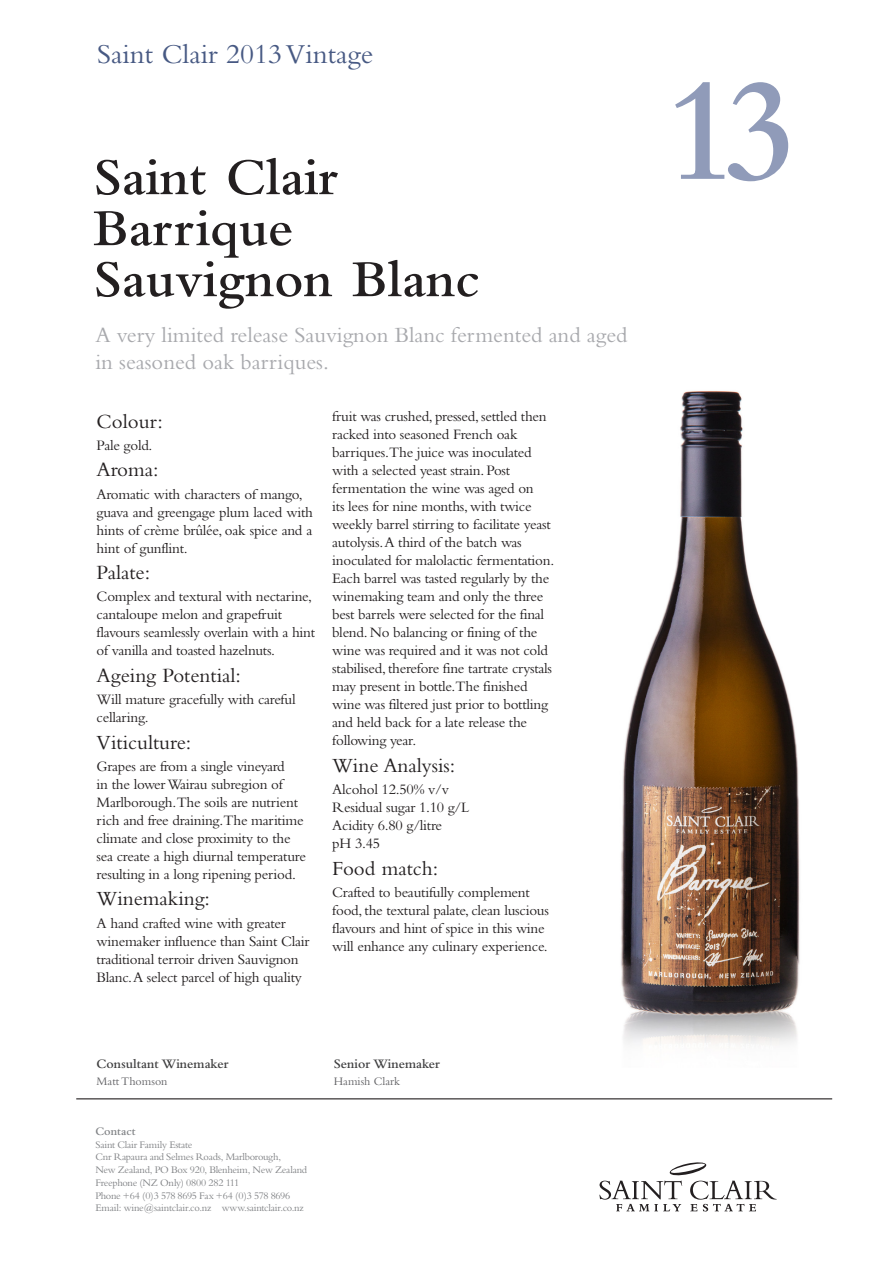
<style>
.page{position:relative;width:893px;height:1263px;background:#fff}
.page>*{position:absolute;margin:0;border:0;box-sizing:border-box;transform-origin:0 0}
.t1{font:600 151.5px "Bembo";color:#909bb9}
.Main_head{font:600 54px/51px "Bembo";color:#231f20}
.t2{font:28.5px "Bembo";color:#475983}
.t3{font:22.5px/27px "Bembo";color:#a8a9ad}
.sub_heads{font:21px "Bembo";color:#231f20}
.sub_heads-2{font:15px/18px "Bembo";letter-spacing:-.015em;color:#231f20}
.t4{font:600 13.5px "Bembo";color:#3e3e3f}
.t5{font:12px "Bembo";color:#636366}
.Body_copy{font:600 12px "Bembo";color:#808285}
.Body_copy-2{font:10.5px/12.8px "Bembo";letter-spacing:-.025em;color:#808285}
</style>
<div class="page">
<img style="left:621px;top:391px;width:179px;height:654px">
<hr style="left:76px;top:1098px;width:756px;height:1px;background:#231f20">
<svg style="left:599px;top:1162px;width:178px;height:49px"></svg>
<p class="t2" style="left:97px;top:38px;width:277px">Saint Clair 2013 Vintage</p>
<p class="Main_head" style="left:94px;top:152px;width:246px">Saint Clair</p>
<p class="Main_head" style="left:94px;top:203px;width:387px">Barrique<br>Sauvignon Blanc</p>
<p class="t3" style="left:95px;top:321px;width:533px">A very limited release Sauvignon Blanc fermented and aged in seasoned oak barriques.</p>
<p class="sub_heads" style="left:97px;top:409px;width:68px">Colour:</p>
<p class="sub_heads-2" style="left:97px;top:436px;width:57px">Pale gold.</p>
<p class="sub_heads" style="left:97px;top:457px;width:63px">Aroma:</p>
<p class="sub_heads-2" style="left:97px;top:485px;width:218px">Aromatic with characters of mango, guava and greengage plum laced with hints of crème brûlée, oak spice and a hint of gunflint.</p>
<p class="sub_heads" style="left:97px;top:560px;width:55px">Palate:</p>
<p class="sub_heads-2" style="left:97px;top:587px;width:220px">Complex and textural with nectarine, cantaloupe melon and grapefruit flavours seamlessly overlain with a hint of vanilla and toasted hazelnuts.</p>
<p class="sub_heads" style="left:97px;top:663px;width:146px">Ageing Potential:</p>
<p class="sub_heads-2" style="left:97px;top:690px;width:200px">Will mature gracefully with careful cellaring.</p>
<p class="sub_heads" style="left:97px;top:730px;width:96px">Viticulture:</p>
<p class="sub_heads-2" style="left:97px;top:757px;width:211px">Grapes are from a single vineyard<br>in the lower Wairau subregion of Marlborough.The soils are nutrient rich and free draining.The maritime climate and close proximity to the sea create a high diurnal temperature resulting in a long ripening period.</p>
<p class="sub_heads" style="left:97px;top:886px;width:115px">Winemaking:</p>
<p class="sub_heads-2" style="left:97px;top:914px;width:214px">A hand crafted wine with greater winemaker influence than Saint Clair traditional terroir driven Sauvignon Blanc. A select parcel of high quality</p>
<p class="sub_heads-2" style="left:332px;top:407px;width:223px">fruit was crushed, pressed, settled then racked into seasoned French oak barriques.The juice was inoculated with a selected yeast strain. Post fermentation the wine was aged on<br>its lees for nine months, with twice weekly barrel stirring to facilitate yeast autolysis. A third of the batch was inoculated for malolactic fermentation.<br>Each barrel was tasted regularly by the winemaking team and only the three best barrels were selected for the final blend. No balancing or fining of the wine was required and it was not cold stabilised, therefore fine tartrate crystals may present in bottle.The finished wine was filtered just prior to bottling and held back for a late release the following year.</p>
<p class="sub_heads" style="left:332px;top:753px;width:124px">Wine Analysis:</p>
<p class="sub_heads-2" style="left:332px;top:780px;width:118px">Alcohol 12.50% v/v</p>
<p class="sub_heads-2" style="left:332px;top:798px;width:139px">Residual sugar 1.10 g/L</p>
<p class="sub_heads-2" style="left:332px;top:816px;width:111px">Acidity 6.80 g/litre</p>
<p class="sub_heads-2" style="left:332px;top:834px;width:49px">pH 3.45</p>
<p class="sub_heads" style="left:332px;top:856px;width:107px">Food match:</p>
<p class="sub_heads-2" style="left:332px;top:883px;width:218px">Crafted to beautifully complement food, the textural palate, clean luscious flavours and hint of spice in this wine will enhance any culinary experience.</p>
<p class="t4" style="left:97px;top:1056px;width:133px">Consultant Winemaker</p>
<p class="t5" style="left:97px;top:1074px;width:72px">Matt Thomson</p>
<p class="Body_copy" style="left:95px;top:1124px;width:42px">Contact</p>
<p class="Body_copy-2" style="left:95px;top:1138px;width:99px">Saint Clair Family Estate</p>
<p class="Body_copy-2" style="left:95px;top:1150px;width:213px">Cnr Rapaura and Selmes Roads, Marlborough,<br>New Zealand, PO Box 920, Blenheim, New Zealand</p>
<p class="Body_copy-2" style="left:95px;top:1176px;width:196px">Freephone (NZ Only) 0800 282 111<br>Phone +64 (0)3 578 8695 Fax +64 (0)3 578 8696</p>
<p class="Body_copy-2" style="left:95px;top:1201px;width:210px">Email: wine@saintclair.co.nz www.saintclair.co.nz</p>
<p class="t4" style="left:334px;top:1056px;width:108px">Senior Winemaker</p>
<p class="t5" style="left:334px;top:1074px;width:68px">Hamish Clark</p>
<p class="t1" style="left:664px;top:47px;width:139px">13</p>
</div>
